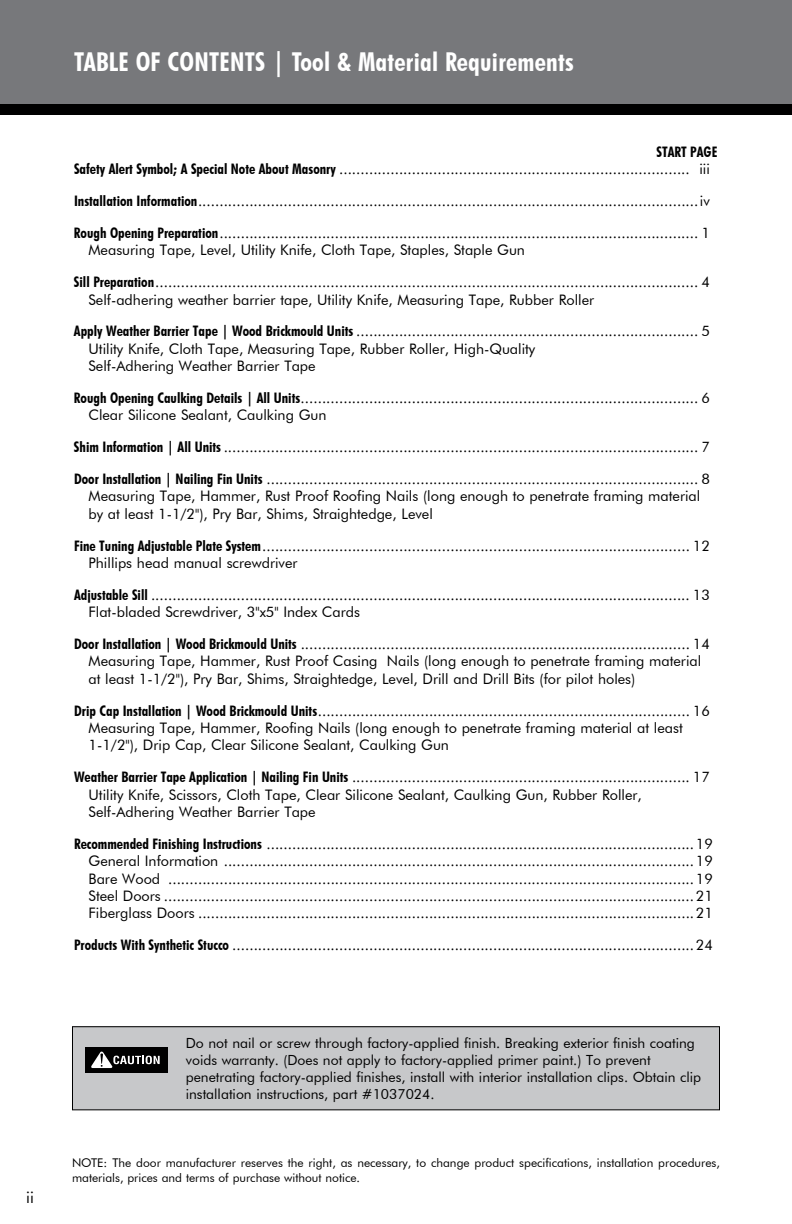
<style>
.page{position:relative;width:792px;height:1224px;background:#fff}
.page>*{position:absolute;margin:0;border:0;box-sizing:border-box;transform-origin:0 0}
.t1{font:700 condensed 26px "Futura BT";letter-spacing:.01em;color:#fff}
.t2{font:16px "Futura BT";color:#000}
.t3{font:14.4px/17.4px "Futura BT";color:#000}
.t4{font:14px/16.8px "Futura BT";color:#000}
.t5{font:12px/14.4px "Futura BT";color:#000}
.s1{font-weight:700;font-stretch:condensed}
</style>
<div class="page">
<div style="left:0;top:0;width:792px;height:108px;background:#77787b"></div>
<div style="left:0;top:104px;width:792px;height:11px;background:#000"></div>
<div style="left:72px;top:1026px;width:648px;height:85px;background:#c7c8ca"></div>
<div style="left:85px;top:1048px;width:83px;height:25px;background:#000"></div>
<svg style="left:91px;top:1051px;width:69px;height:17px"></svg>
<p class="t2" style="left:26px;top:1187px;width:9px">ii</p>
<h1 class="t1" style="left:74px;top:46px;width:119px">Table of Contents</h1>
<h1 class="t1" style="left:272px;top:46px;width:303px">| Tool &amp; Material Requirements</h1>
<p class="t3" style="left:74px;top:143px;width:645px;text-indent:583px"><span class="s1">START PAGE<br>Safety Alert Symbol; A Special Note About Masonry</span> .................................................................................. iii</p>
<p class="t3" style="left:74px;top:192px;width:637px"><span class="s1">Installation Information</span>.....................................................................................................................iv</p>
<p class="t3" style="left:88px;top:224px;width:623px;text-indent:-14px"><span class="s1">Rough Opening Preparation</span>................................................................................................................ 1<br>Measuring Tape, Level, Utility Knife, Cloth Tape, Staples, Staple Gun</p>
<p class="t3" style="left:88px;top:273px;width:623px;text-indent:-14px"><span class="s1">Sill Preparation</span>............................................................................................................................... 4<br>Self-adhering weather barrier tape, Utility Knife, Measuring Tape, Rubber Roller</p>
<p class="t3" style="left:88px;top:322px;width:623px;text-indent:-14px"><span class="s1">Apply Weather Barrier Tape | Wood Brickmould Units</span> ................................................................................ 5<br>Utility Knife, Cloth Tape, Measuring Tape, Rubber Roller, High-Quality<br>Self-Adhering Weather Barrier Tape</p>
<p class="t3" style="left:88px;top:389px;width:623px;text-indent:-14px"><span class="s1">Rough Opening Caulking Details | All Units</span>............................................................................................. 6<br>Clear Silicone Sealant, Caulking Gun</p>
<p class="t3" style="left:74px;top:438px;width:638px"><span class="s1">Shim Information | All Units</span> ............................................................................................................... 7</p>
<p class="t3" style="left:89px;top:470px;width:623px;text-indent:-15px"><span class="s1">Door Installation | Nailing Fin Units</span> ..................................................................................................... 8<br>Measuring Tape, Hammer, Rust Proof Roofing Nails (long enough to penetrate framing material by at least 1-1/2"), Pry Bar, Shims, Straightedge, Level</p>
<p class="t3" style="left:89px;top:537px;width:623px;text-indent:-15px"><span class="s1">Fine Tuning Adjustable Plate System</span>.................................................................................................... 12<br>Phillips head manual screwdriver</p>
<p class="t3" style="left:89px;top:586px;width:623px;text-indent:-14px"><span class="s1">Adjustable Sill</span> .............................................................................................................................. 13<br>Flat-bladed Screwdriver, 3"x5" Index Cards</p>
<p class="t3" style="left:89px;top:635px;width:623px;text-indent:-14px"><span class="s1">Door Installation | Wood Brickmould Units</span> ........................................................................................... 14<br>Measuring Tape, Hammer, Rust Proof Casing Nails (long enough to penetrate framing material at least 1-1/2"), Pry Bar, Shims, Straightedge, Level, Drill and Drill Bits (for pilot holes)</p>
<p class="t3" style="left:89px;top:702px;width:623px;text-indent:-15px"><span class="s1">Drip Cap Installation | Wood Brickmould Units</span>....................................................................................... 16<br>Measuring Tape, Hammer, Roofing Nails (long enough to penetrate framing material at least<br>1-1/2"), Drip Cap, Clear Silicone Sealant, Caulking Gun</p>
<p class="t3" style="left:89px;top:768px;width:623px;text-indent:-14px"><span class="s1">Weather Barrier Tape Application | Nailing Fin Units</span> ............................................................................... 17<br>Utility Knife, Scissors, Cloth Tape, Clear Silicone Sealant, Caulking Gun, Rubber Roller,<br>Self-Adhering Weather Barrier Tape</p>
<p class="t3" style="left:89px;top:835px;width:626px;text-align:justify;text-indent:-14px"><span class="s1">Recommended Finishing Instructions</span> ....................................................................................................19<br>General Information ..............................................................................................................19<br>Bare Wood ...........................................................................................................................19<br>Steel Doors ............................................................................................................................21<br>Fiberglass Doors ....................................................................................................................21</p>
<p class="t3" style="left:74px;top:936px;width:641px"><span class="s1">Products With Synthetic Stucco</span> ............................................................................................................24</p>
<p class="t4" style="left:186px;top:1035px;width:517px">Do not nail or screw through factory-applied finish. Breaking exterior finish coating voids warranty. (Does not apply to factory-applied primer paint.) To prevent penetrating factory-applied finishes, install with interior installation clips. Obtain clip installation instructions, part #1037024.</p>
<p class="t5" style="left:72px;top:1156px;width:650px">NOTE: The door manufacturer reserves the right, as necessary, to change product specifications, installation procedures, materials, prices and terms of purchase without notice.</p>
</div>
